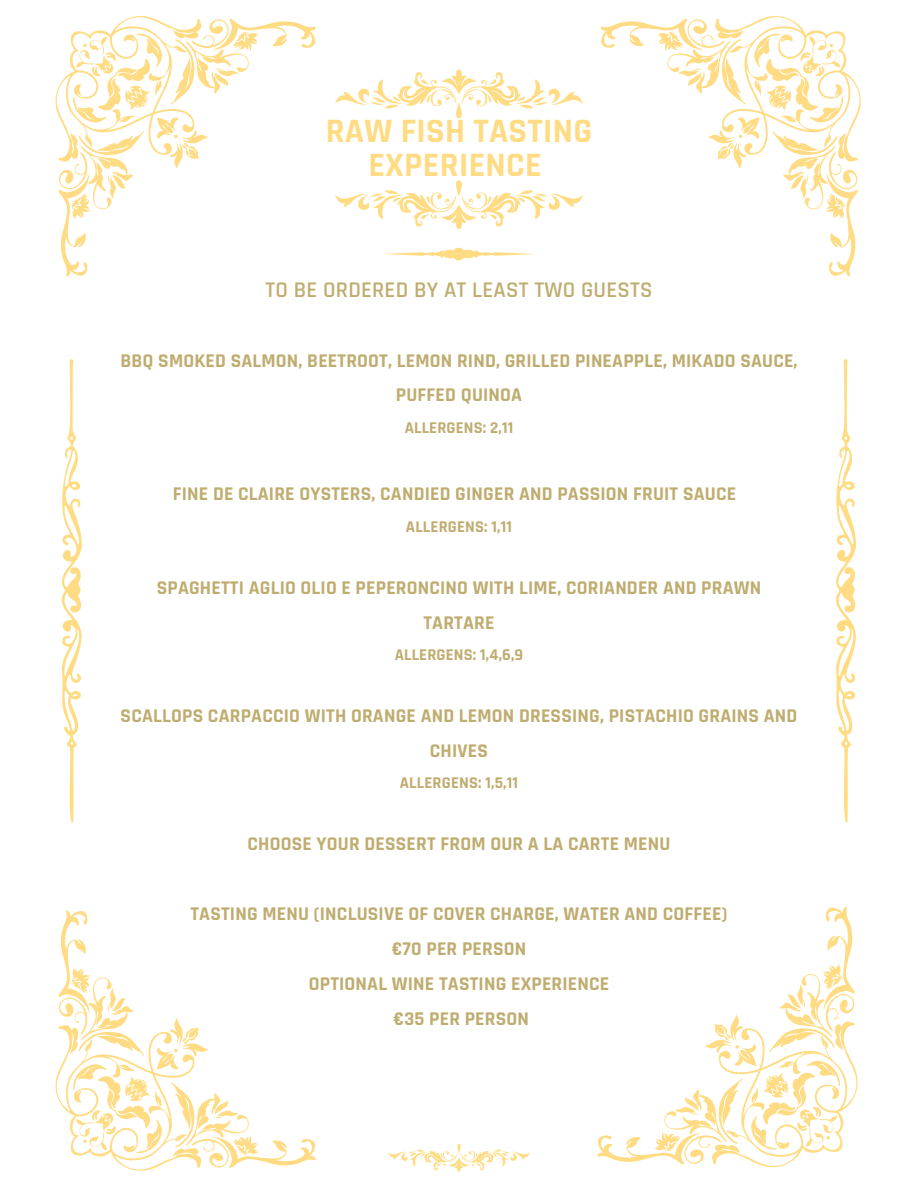
<style>
.page{position:relative;width:918px;height:1188px;background:#fff}
.page>*{position:absolute;margin:0;border:0;box-sizing:border-box;transform-origin:0 0}
.t1{font:700 34.5px/33.8px "Rajdhani";letter-spacing:.01em;color:#ffdc83;text-align:center}
.t2{font:600 22.65px "Rajdhani";letter-spacing:.01em;color:#bfac6f}
.t3{font:700 19.65px/34.8px "Rajdhani";letter-spacing:.01em;color:#bfac6f;text-align:center}
.t4{font:700 16.65px "Rajdhani";letter-spacing:.01em;color:#bfac6f}
</style>
<div class="page">
<svg style="left:55px;top:16px;width:261px;height:260px"></svg>
<svg style="left:600px;top:16px;width:261px;height:260px"></svg>
<svg style="left:55px;top:910px;width:261px;height:261px"></svg>
<svg style="left:61px;top:359px;width:21px;height:464px"></svg>
<svg style="left:836px;top:359px;width:20px;height:464px"></svg>
<svg style="left:335px;top:70px;width:248px;height:48px"></svg>
<svg style="left:335px;top:181px;width:248px;height:48px"></svg>
<svg style="left:384px;top:247px;width:150px;height:14px"></svg>
<svg style="left:388px;top:1144px;width:142px;height:28px"></svg>
<svg style="left:597px;top:907px;width:261px;height:261px"></svg>
<p class="t1" style="left:326px;top:115px;width:268px">RAW FISH TASTING<br>EXPERIENCE</p>
<p class="t2" style="left:266px;top:276px;width:388px">TO BE ORDERED BY AT LEAST TWO GUESTS</p>
<p class="t3" style="left:120px;top:343px;width:679px">BBQ SMOKED SALMON, BEETROOT, LEMON RIND, GRILLED PINEAPPLE, MIKADO SAUCE,<br>PUFFED QUINOA</p>
<h1 class="t4" style="left:405px;top:417px;width:110px">ALLERGENS: 2,11</h1>
<p class="t3" style="left:173px;top:477px;width:565px">FINE DE CLAIRE OYSTERS, CANDIED GINGER AND PASSION FRUIT SAUCE</p>
<p class="t4" style="left:406px;top:516px;width:108px">ALLERGENS: 1,11</p>
<h2 class="t3" style="left:157px;top:571px;width:606px">SPAGHETTI AGLIO OLIO E PEPERONCINO WITH LIME, CORIANDER AND PRAWN<br>TARTARE</h2>
<p class="t4" style="left:395px;top:645px;width:130px">ALLERGENS: 1,4,6,9</p>
<p class="t3" style="left:121px;top:699px;width:678px">SCALLOPS CARPACCIO WITH ORANGE AND LEMON DRESSING, PISTACHIO GRAINS AND<br>CHIVES</p>
<p class="t4" style="left:400px;top:773px;width:120px">ALLERGENS: 1,5,11</p>
<p class="t3" style="left:248px;top:827px;width:424px">CHOOSE YOUR DESSERT FROM OUR A LA CARTE MENU</p>
<p class="t3" style="left:190px;top:897px;width:539px">TASTING MENU (INCLUSIVE OF COVER CHARGE, WATER AND COFFEE)</p>
<p class="t3" style="left:392px;top:932px;width:136px">€70 PER PERSON</p>
<p class="t3" style="left:309px;top:967px;width:302px">OPTIONAL WINE TASTING EXPERIENCE</p>
<p class="t3" style="left:394px;top:1002px;width:137px">€35 PER PERSON</p>
</div>
